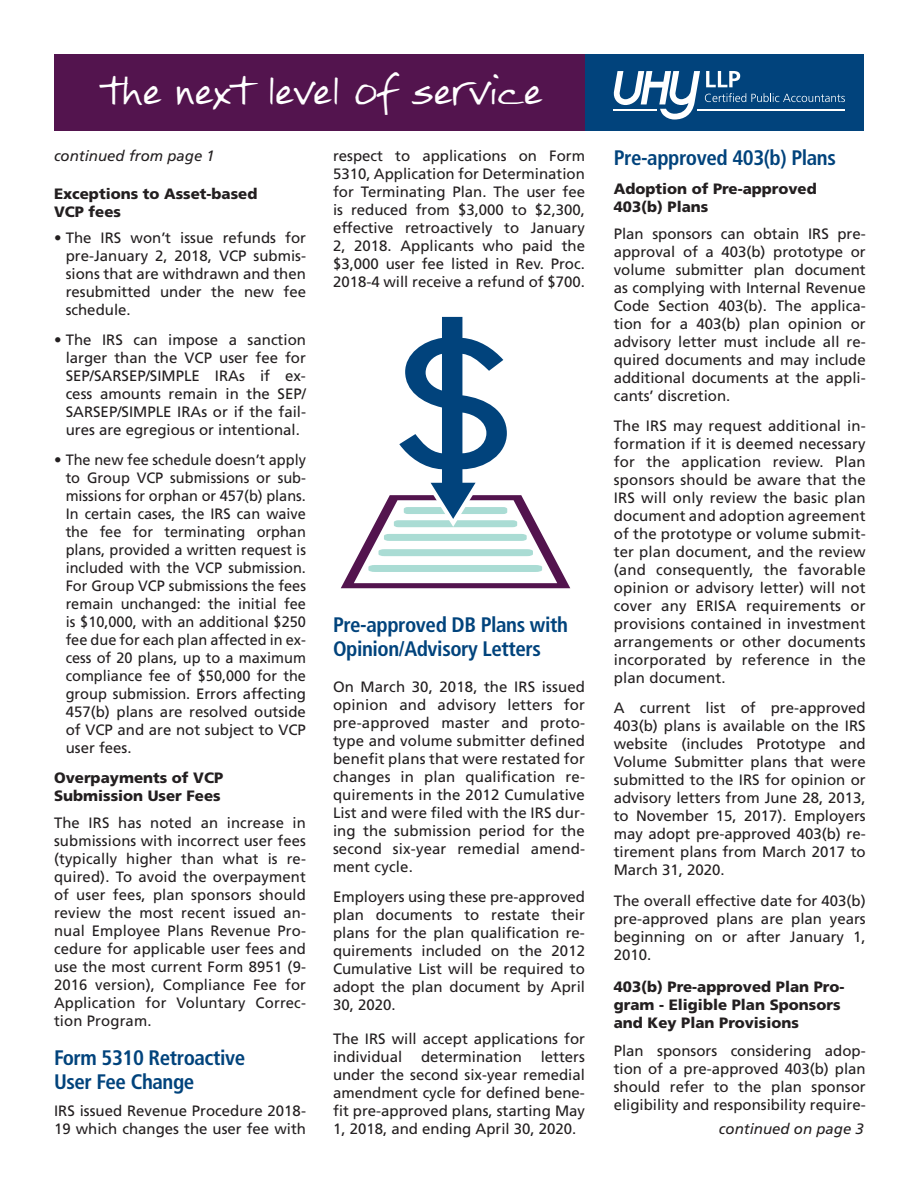
<style>
.page{position:relative;width:918px;height:1188px;background:#fff}
.page>*{position:absolute;margin:0;border:0;box-sizing:border-box;transform-origin:0 0}
.t1{font:30px "FG Rebecca";color:#fff}
.t2{font:700 condensed 21px/24px "Frutiger LT Std";letter-spacing:-.02em;color:#01437c}
.t3{font:15px/18px "Frutiger LT Std";color:#231f20;text-align:justify}
.t4{font:900 15px/18px "Frutiger LT Std";color:#231f20}
.t5{font:italic 15px "Frutiger LT Std";color:#231f20}
</style>
<div class="page">
<div style="left:54px;top:54px;width:531px;height:76px;background:#53144e"></div>
<div style="left:585px;top:54px;width:279px;height:76px;background:#01437c"></div>
<svg style="left:614px;top:71px;width:231px;height:49px"></svg>
<svg style="left:341px;top:316px;width:229px;height:272px"></svg>
<h1 class="t1" style="left:102px;top:76px;width:442px">the next level of service</h1>
<p class="t5" style="left:54px;top:147px;width:162px">continued from page 1</p>
<p class="t4" style="left:54px;top:185px;width:205px">Exceptions to Asset-based<br>VCP fees</p>
<p class="t3" style="left:66px;top:228px;width:242px;text-indent:-12px">• The IRS won’t issue refunds for pre-January 2, 2018, VCP submis&shy;sions that are withdrawn and then resubmitted under the new fee schedule.</p>
<p class="t3" style="left:66px;top:330px;width:242px;text-indent:-12px">• The IRS can impose a sanction larger than the VCP user fee for SEP/SARSEP/SIMPLE IRAs if ex&shy;cess amounts remain in the SEP/ SARSEP/SIMPLE IRAs or if the fail&shy;ures are egregious or intentional.</p>
<p class="t3" style="left:66px;top:450px;width:242px;text-indent:-12px">• The new fee schedule doesn’t apply to Group VCP submissions or sub&shy;missions for orphan or 457(b) plans.<br>In certain cases, the IRS can waive the fee for terminating orphan plans, provided a written request is included with the VCP submission.<br>For Group VCP submissions the fees remain unchanged: the initial fee is $10,000, with an additional $250 fee due for each plan affected in ex&shy;cess of 20 plans, up to a maximum compliance fee of $50,000 for the group submission. Errors affecting 457(b) plans are resolved outside of VCP and are not subject to VCP user fees.</p>
<p class="t4" style="left:54px;top:768px;width:171px">Overpayments of VCP<br>Submission User Fees</p>
<p class="t3" style="left:54px;top:813px;width:254px">The IRS has noted an increase in submissions with incorrect user fees (typically higher than what is re&shy;quired). To avoid the overpayment of user fees, plan sponsors should review the most recent issued an&shy;nual Employee Plans Revenue Pro&shy;cedure for applicable user fees and use the most current Form 8951 (9- 2016 version), Compliance Fee for Application for Voluntary Correc&shy;tion Program.</p>
<h2 class="t2" style="left:54px;top:1045px;width:193px">Form 5310 Retroactive<br>User Fee Change</h2>
<p class="t3" style="left:54px;top:1101px;width:254px">IRS issued Revenue Procedure 2018-<br>19 which changes the user fee with</p>
<p class="t3" style="left:333px;top:147px;width:254px">respect to applications on Form 5310, Application for Determination for Terminating Plan. The user fee is reduced from $3,000 to $2,300, effective retroactively to January 2, 2018. Applicants who paid the $3,000 user fee listed in Rev. Proc.<br>2018-4 will receive a refund of $700.</p>
<h2 class="t2" style="left:333px;top:612px;width:236px">Pre-approved DB Plans with<br>Opinion/Advisory Letters</h2>
<p class="t3" style="left:333px;top:678px;width:254px">On March 30, 2018, the IRS issued opinion and advisory letters for pre-approved master and proto&shy;type and volume submitter defined benefit plans that were restated for changes in plan qualification re&shy;quirements in the 2012 Cumulative List and were filed with the IRS dur&shy;ing the submission period for the second six-year remedial amend&shy;ment cycle.</p>
<p class="t3" style="left:333px;top:888px;width:254px">Employers using these pre-approved plan documents to restate their plans for the plan qualification re&shy;quirements included on the 2012<br>Cumulative List will be required to adopt the plan document by April 30, 2020.</p>
<p class="t3" style="left:333px;top:1030px;width:253px">The IRS will accept applications for individual</p>
<p class="t3" style="left:333px;top:1048px;width:254px;text-indent:208px">letters under the second six-year remedial amendment cycle for defined bene&shy;fit pre-approved plans, starting May 1, 2018, and ending April 30, 2020.</p>
<p class="t3" style="left:421px;top:1048px;width:102px">determination</p>
<h2 class="t2" style="left:614px;top:146px;width:224px">Pre-approved 403(b) Plans</h2>
<p class="t4" style="left:614px;top:179px;width:204px">Adoption of Pre-approved<br>403(b) Plans</p>
<p class="t3" style="left:614px;top:225px;width:254px">Plan sponsors can obtain IRS pre&shy;approval of a 403(b) prototype or volume submitter plan document as complying with Internal Revenue Code Section 403(b). The applica&shy;tion for a 403(b) plan opinion or advisory letter must include all re&shy;quired documents and may include additional documents at the appli&shy;cants’ discretion.</p>
<p class="t3" style="left:614px;top:417px;width:254px">The IRS may request additional in&shy;formation if it is deemed necessary for the application review. Plan sponsors should be aware that the IRS will only review the basic plan document and adoption agreement of the prototype or volume submit&shy;ter plan document, and the review (and consequently, the favorable opinion or advisory letter) will not cover any ERISA requirements or provisions contained in investment arrangements or other documents incorporated by reference in the plan document.</p>
<p class="t3" style="left:614px;top:699px;width:254px">A current list of pre-approved 403(b) plans is available on the IRS website (includes Prototype and Volume Submitter plans that were submitted to the IRS for opinion or advisory letters from June 28, 2013, to November 15, 2017). Employers may adopt pre-approved 403(b) re&shy;tirement plans from March 2017 to March 31, 2020.</p>
<p class="t3" style="left:614px;top:892px;width:254px">The overall effective date for 403(b) pre-approved plans are plan years beginning on or after January 1, 2010.</p>
<p class="t4" style="left:614px;top:977px;width:232px">403(b) Pre-approved Plan Pro&shy;gram - Eligible Plan Sponsors and Key Plan Provisions</p>
<p class="t3" style="left:614px;top:1042px;width:253px">Plan sponsors considering adop&shy;tion of a pre-approved 403(b) plan should refer to the plan sponsor eligibility and responsibility require-</p>
<p class="t5" style="left:719px;top:1120px;width:147px">continued on page 3</p>
</div>
